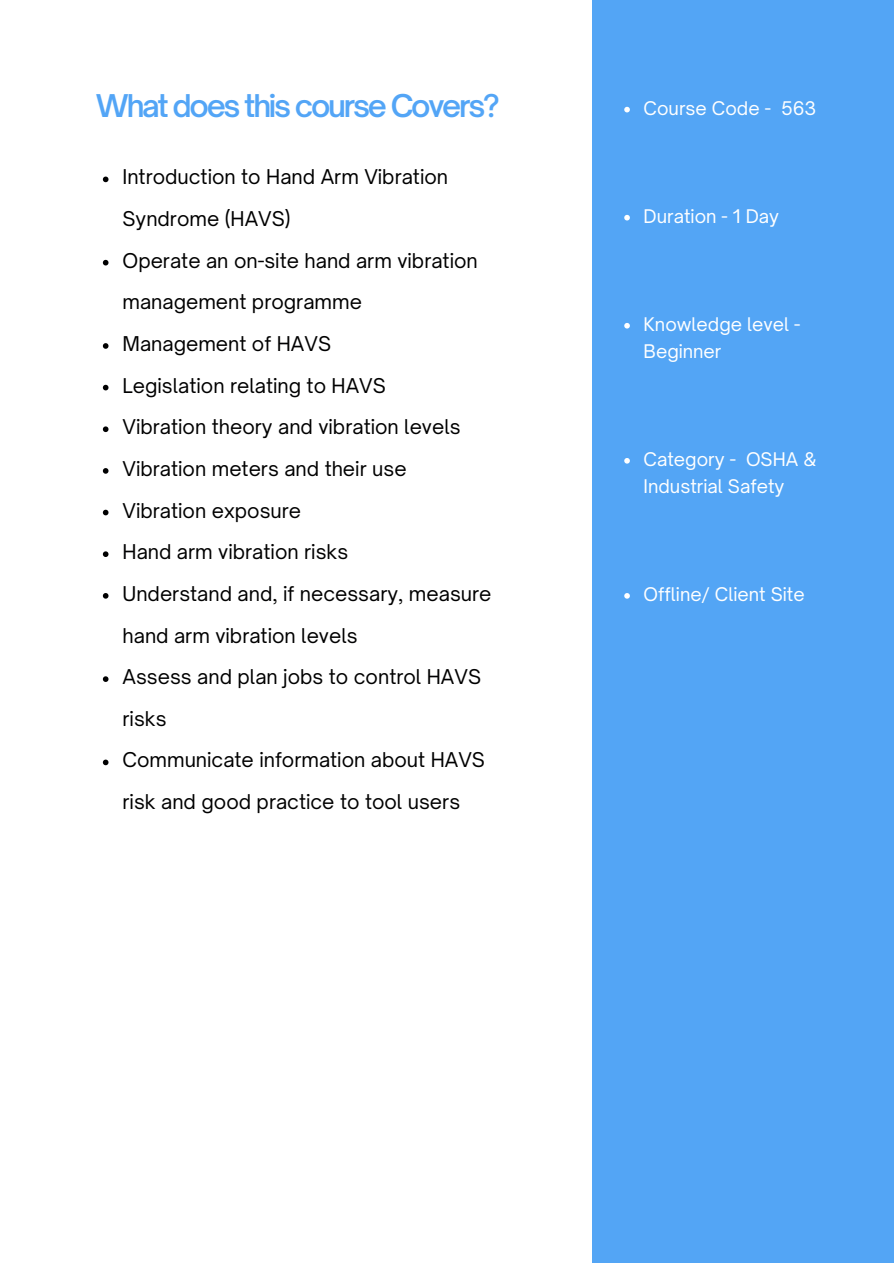
<style>
.page{position:relative;width:894px;height:1264px;background:#fff}
.page>*{position:absolute;margin:0;border:0;box-sizing:border-box;transform-origin:0 0}
.t1{font:600 30px "Open Sauce One";letter-spacing:-.075em;color:#53a5f6}
.t2{font:19.5px/41.7px "Open Sauce One";color:#000001}
.t3{font:18px/27px "Open Sauce One";color:#fff}
</style>
<div class="page">
<div style="left:591px;top:0;width:302px;height:1262px;background:#53a5f5"></div>
<svg style="left:624px;top:107px;width:5px;height:5px"></svg>
<svg style="left:624px;top:215px;width:5px;height:5px"></svg>
<svg style="left:624px;top:323px;width:5px;height:5px"></svg>
<svg style="left:624px;top:458px;width:5px;height:5px"></svg>
<svg style="left:624px;top:593px;width:5px;height:5px"></svg>
<svg style="left:103px;top:176px;width:5px;height:6px"></svg>
<svg style="left:103px;top:260px;width:5px;height:5px"></svg>
<svg style="left:103px;top:343px;width:5px;height:6px"></svg>
<svg style="left:103px;top:385px;width:5px;height:5px"></svg>
<svg style="left:103px;top:426px;width:5px;height:6px"></svg>
<svg style="left:103px;top:468px;width:5px;height:5px"></svg>
<svg style="left:103px;top:509px;width:5px;height:6px"></svg>
<svg style="left:103px;top:551px;width:5px;height:6px"></svg>
<svg style="left:103px;top:593px;width:5px;height:5px"></svg>
<svg style="left:103px;top:676px;width:5px;height:6px"></svg>
<svg style="left:103px;top:759px;width:5px;height:6px"></svg>
<p class="t1" style="left:96px;top:87px;width:405px">What does this course Covers?</p>
<p class="t2" style="left:122px;top:156px;width:327px">Introduction to Hand Arm Vibration<br>Syndrome (HAVS)</p>
<p class="t2" style="left:122px;top:239px;width:357px">Operate an on-site hand arm vibration management programme</p>
<p class="t2" style="left:122px;top:323px;width:210px">Management of HAVS</p>
<p class="t2" style="left:122px;top:364px;width:265px">Legislation relating to HAVS</p>
<p class="t2" style="left:122px;top:406px;width:339px">Vibration theory and vibration levels</p>
<p class="t2" style="left:122px;top:447px;width:285px">Vibration meters and their use</p>
<p class="t2" style="left:122px;top:489px;width:180px">Vibration exposure</p>
<p class="t2" style="left:122px;top:531px;width:227px">Hand arm vibration risks</p>
<p class="t2" style="left:122px;top:572px;width:370px">Understand and, if necessary, measure hand arm vibration levels</p>
<p class="t2" style="left:122px;top:656px;width:360px">Assess and plan jobs to control HAVS risks</p>
<p class="t2" style="left:122px;top:739px;width:364px">Communicate information about HAVS risk and good practice to tool users</p>
<h1 class="t3" style="left:643px;top:94px;width:174px">Course Code - 563</h1>
<p class="t3" style="left:643px;top:202px;width:137px">Duration - 1 Day</p>
<p class="t3" style="left:643px;top:310px;width:158px">Knowledge level -<br>Beginner</p>
<p class="t3" style="left:643px;top:445px;width:174px">Category - OSHA &amp;<br>Industrial Safety</p>
<p class="t3" style="left:643px;top:580px;width:163px">Offline/ Client Site</p>
</div>
